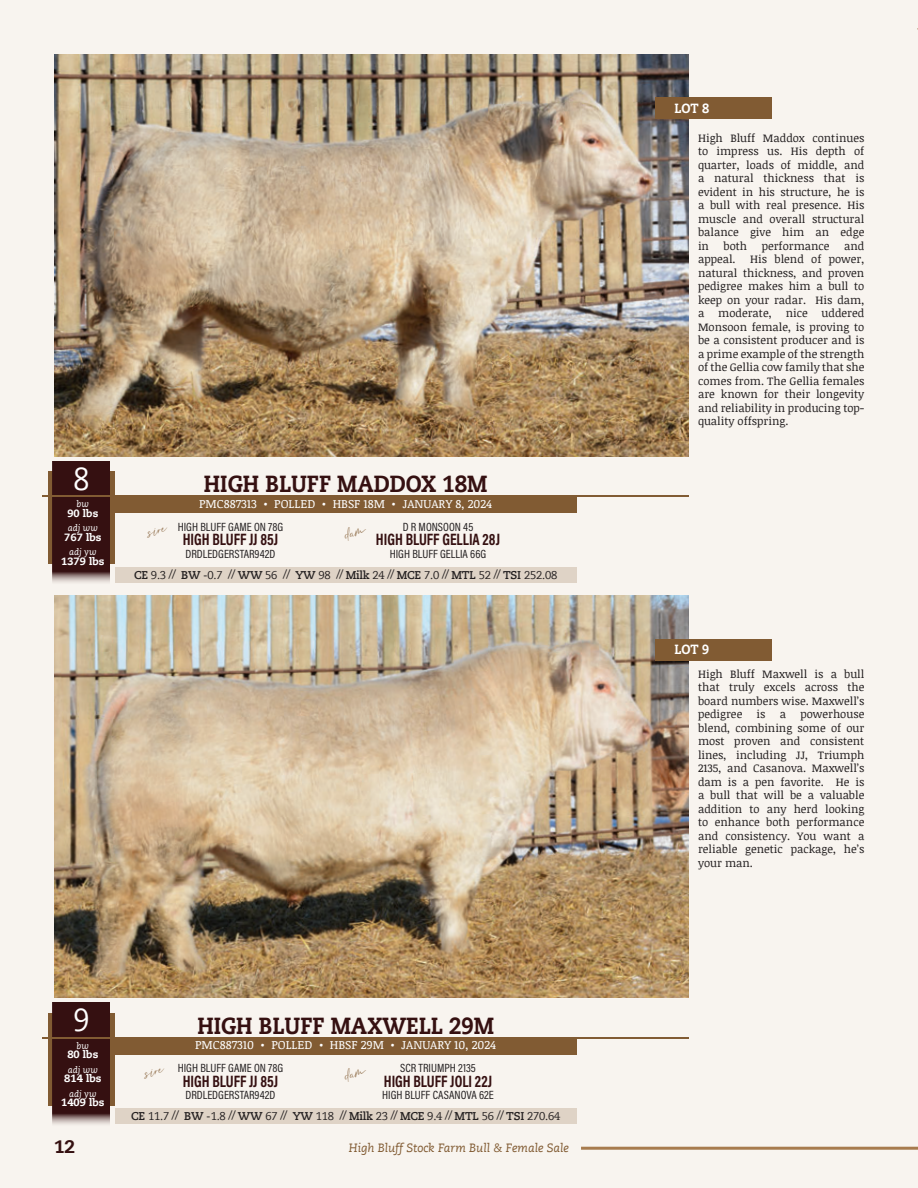
<style>
.page{position:relative;width:918px;height:1188px;background:#f8f4ef}
.page>*{position:absolute;margin:0;border:0;box-sizing:border-box;transform-origin:0 0}
.t1{font:31.65px "Caecilia LT Pro 55 Roman";color:#fff;scale:.9 1}
.t2{font:800 23.25px "Caecilia LT Std";color:#351011;scale:.9 1}
.t3{font:18px "Searchlight";color:#815b33}
.t4{font:800 18px "Caecilia LT Pro 85";color:#351011}
.t5{font:700 16.65px "Acumin Pro Cond";color:#351011;scale:.9 1}
.t6{font:800 13.35px "Caecilia LT Std";letter-spacing:-.01em;color:#fff;scale:.9 1}
.t7{font:12px "Acumin Pro Cond";color:#231f20}
.t8{font:12px "Noticia Text";color:#fff}
.t9{font:italic 12px "Caecilia LT Pro 56";color:#815b33}
.t10{font:11.25px/13.5px "Noticia Text";color:#231f20;text-align:justify}
.t11{font:11.25px "Caecilia LT Pro 55 Roman";letter-spacing:-.02em;color:#231f20}
.t12{font:800 10.5px "Caecilia LT Pro 85";color:#fff}
.t13{font:italic 9px "Caecilia LT Pro 56";color:#fff}
.s1{font-family:"Caecilia LT Pro 75";font-weight:700}
</style>
<div class="page">
<hr style="left:581px;top:1147px;width:337px;height:3px;background:#a77b4e">
<img style="left:54px;top:54px;width:635px;height:402px">
<div style="left:655px;top:98px;width:116px;height:21px;background:#815b33"></div>
<div style="left:48px;top:471px;width:67px;height:93px;background:#815b33"></div>
<div style="left:53px;top:461px;width:57px;height:124px;background:#351011"></div>
<hr style="left:42px;top:495px;width:647px;height:2px;background:#815b33">
<div style="left:114px;top:497px;width:463px;height:16px;background:#815b33"></div>
<div style="left:115px;top:567px;width:462px;height:15px;background:#dfd3c6"></div>
<img style="left:54px;top:596px;width:635px;height:402px">
<div style="left:655px;top:639px;width:116px;height:22px;background:#815b33"></div>
<div style="left:48px;top:1013px;width:67px;height:92px;background:#815b33"></div>
<div style="left:53px;top:1002px;width:57px;height:125px;background:#351011"></div>
<hr style="left:42px;top:1037px;width:647px;height:2px;background:#815b33">
<div style="left:114px;top:1039px;width:463px;height:15px;background:#815b33"></div>
<div style="left:115px;top:1108px;width:462px;height:16px;background:#dfd3c6"></div>
<h1 class="t1" style="left:74px;top:458px;width:19px">8</h1>
<h2 class="t2" style="left:204px;top:470px;width:317px">HIGH BLUFF MADDOX 18M</h2>
<p class="t13" style="left:77px;top:498px;width:14px">bw</p>
<p class="t12" style="left:67px;top:506px;width:32px">90 lbs</p>
<p class="t13" style="left:68px;top:522px;width:32px">adj ww</p>
<p class="t12" style="left:64px;top:530px;width:39px">767 lbs</p>
<p class="t13" style="left:69px;top:546px;width:29px">adj yw</p>
<p class="t12" style="left:61px;top:554px;width:45px">1379 lbs</p>
<h3 class="t3" style="left:144px;top:520px;width:22px;rotate:-16deg">sire</h3>
<p class="t8" style="left:199px;top:495px;width:295px">PMC887313 • POLLED • HBSF 18M • JANUARY 8, 2024</p>
<p class="t7" style="left:178px;top:519px;width:107px">HIGH BLUFF GAME ON 78G</p>
<h3 class="t5" style="left:183px;top:528px;width:108px">HIGH BLUFF JJ 85J</h3>
<p class="t7" style="left:186px;top:546px;width:91px">DRDLEDGERSTAR942D</p>
<p class="t7" style="left:403px;top:519px;width:72px">D R MONSOON 45</p>
<h3 class="t5" style="left:376px;top:528px;width:139px">HIGH BLUFF GELLIA 28J</h3>
<p class="t7" style="left:390px;top:546px;width:98px">HIGH BLUFF GELLIA 66G</p>
<p class="t11" style="left:134px;top:567px;width:425px"><span class="s1">CE</span> 9.3 // <span class="s1">BW</span> -0.7 // <span class="s1">WW</span> 56 // <span class="s1">YW</span> 98 // <span class="s1">Milk</span> 24 // <span class="s1">MCE</span> 7.0 // <span class="s1">MTL</span> 52 // <span class="s1">TSI</span> 252.08</p>
<h1 class="t1" style="left:74px;top:1000px;width:19px">9</h1>
<h2 class="t2" style="left:197px;top:1011px;width:331px">HIGH BLUFF MAXWELL 29M</h2>
<p class="t13" style="left:77px;top:1040px;width:14px">bw</p>
<p class="t12" style="left:67px;top:1047px;width:32px">80 lbs</p>
<p class="t13" style="left:68px;top:1064px;width:32px">adj ww</p>
<p class="t12" style="left:64px;top:1071px;width:39px">814 lbs</p>
<p class="t13" style="left:69px;top:1088px;width:29px">adj yw</p>
<p class="t12" style="left:61px;top:1095px;width:45px">1409 lbs</p>
<h3 class="t3" style="left:141px;top:1061px;width:22px;rotate:-16deg">sire</h3>
<p class="t8" style="left:195px;top:1037px;width:303px">PMC887310 • POLLED • HBSF 29M • JANUARY 10, 2024</p>
<p class="t7" style="left:178px;top:1061px;width:107px">HIGH BLUFF GAME ON 78G</p>
<h3 class="t5" style="left:183px;top:1070px;width:108px">HIGH BLUFF JJ 85J</h3>
<p class="t7" style="left:186px;top:1088px;width:91px">DRDLEDGERSTAR942D</p>
<p class="t7" style="left:400px;top:1061px;width:77px">SCR TRIUMPH 2135</p>
<h3 class="t5" style="left:384px;top:1070px;width:122px">HIGH BLUFF JOLI 22J</h3>
<p class="t7" style="left:382px;top:1088px;width:113px">HIGH BLUFF CASANOVA 62E</p>
<p class="t11" style="left:131px;top:1109px;width:431px"><span class="s1">CE</span> 11.7 // <span class="s1">BW</span> -1.8 // <span class="s1">WW</span> 67 // <span class="s1">YW</span> 118 // <span class="s1">Milk</span> 23 // <span class="s1">MCE</span> 9.4 // <span class="s1">MTL</span> 56 // <span class="s1">TSI</span> 270.64</p>
<h3 class="t4" style="left:54px;top:1134px;width:23px">12</h3>
<p class="t9" style="left:349px;top:1140px;width:222px">High Bluff Stock Farm Bull &amp; Female Sale</p>
<p class="t6" style="left:675px;top:100px;width:40px">LOT 8</p>
<p class="t10" style="left:698px;top:131px;width:168px">High Bluff Maddox continues to impress us. His depth of quarter, loads of middle, and a natural thickness that is evident in his structure, he is a bull with real presence. His muscle and overall structural balance give him an edge in</p>
<p class="t10" style="left:724px;top:239px;width:25px">both</p>
<p class="t10" style="left:762px;top:239px;width:69px">performance</p>
<p class="t10" style="left:844px;top:239px;width:22px">and</p>
<p class="t10" style="left:698px;top:252px;width:39px">appeal.</p>
<p class="t10" style="left:698px;top:252px;width:168px;text-indent:52px">His blend of power, natural thickness, and proven pedigree makes him a bull to keep on your radar. His dam, a moderate, nice uddered Monsoon female, is proving to be a consistent producer and is a prime example of the strength of the Gellia cow family that she comes from. The Gellia females are known for their longevity and reliability in producing top&shy;quality offspring.</p>
<p class="t6" style="left:675px;top:641px;width:40px">LOT 9</p>
<p class="t10" style="left:698px;top:667px;width:168px">High Bluff Maxwell is a bull that truly excels across the board numbers wise. Maxwell’s pedigree</p>
<p class="t10" style="left:698px;top:707px;width:168px;text-indent:102px">powerhouse blend, combining some of our most proven and consistent lines, including JJ, Triumph 2135, and Casanova. Maxwell’s dam is a pen favorite. He is a bull that will be a valuable addition to any herd looking to enhance both performance and consistency. You want a reliable genetic package, he’s your man.</p>
<p class="t10" style="left:757px;top:707px;width:10px">is</p>
<p class="t10" style="left:780px;top:707px;width:8px">a</p>
</div>
